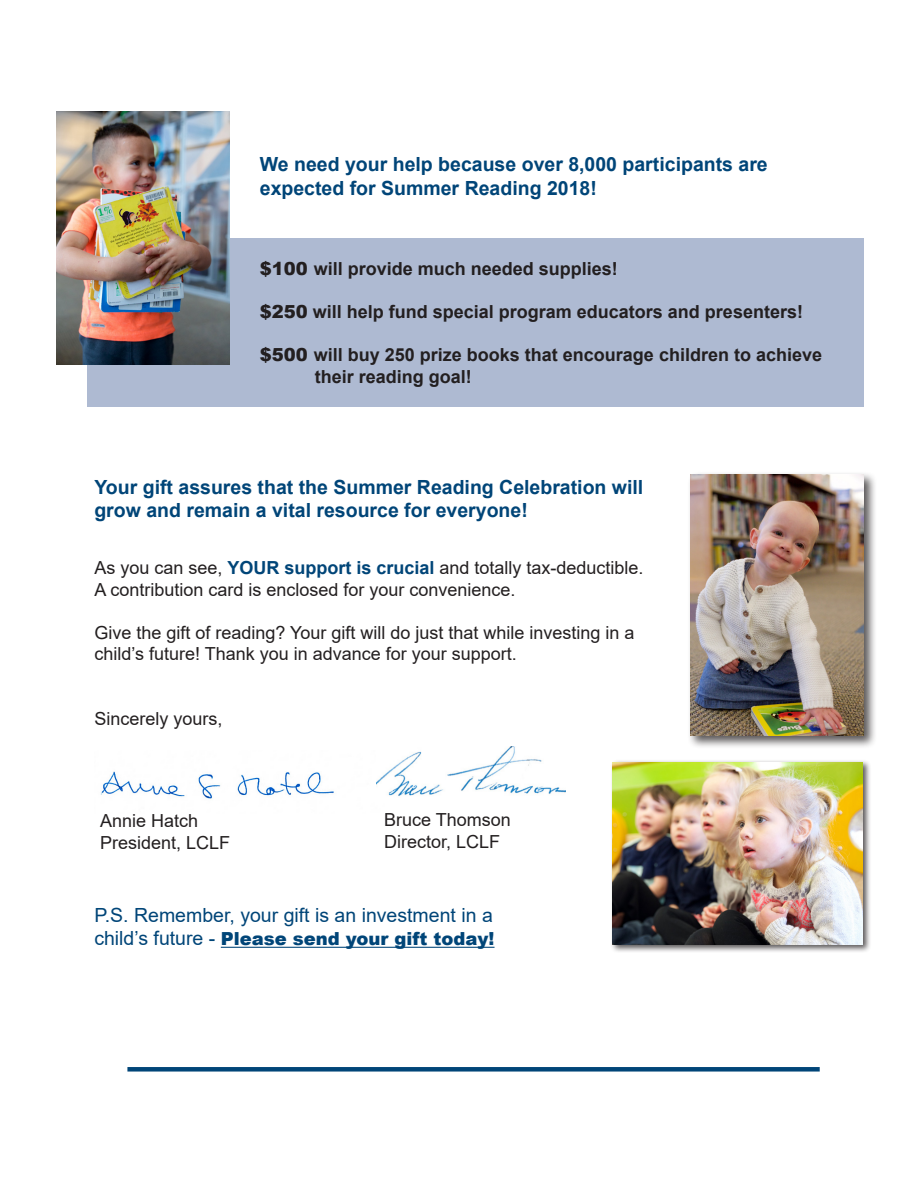
<style>
.page{position:relative;width:918px;height:1188px;background:#fff}
.page>*{position:absolute;margin:0;border:0;box-sizing:border-box;transform-origin:0 0}
.t1{font:700 19.5px/23.4px "Arial";color:#004578}
.t2{font:19.5px "Arial";color:#004578}
.t3{font:18px/21.6px "Arial";color:#231f20}
.t4{font:700 18px/21.6px "Arial";color:#231f20}
.t5{font:900 18px "Arial";color:#004578}
.s1{font-weight:900}
.s2{font-weight:700;color:#004578}
.s3{font-weight:400;font-size:19.5px}
</style>
<div class="page">
<div style="left:87px;top:238px;width:777px;height:168px;background:#aebad2"></div>
<img style="left:56px;top:111px;width:173px;height:253px">
<div style="left:610px;top:759px;width:261px;height:194px;background:#231f20;opacity:.75"></div>
<img style="left:612px;top:762px;width:250px;height:182px">
<div style="left:687px;top:471px;width:190px;height:278px;background:#231f20;opacity:.75"></div>
<img style="left:691px;top:475px;width:173px;height:261px">
<hr style="left:221px;top:947px;width:274px;height:1px;background:#004578">
<div style="left:127px;top:1067px;width:693px;height:5px;background:#004578"></div>
<img style="left:101px;top:771px;width:276px;height:28px">
<img style="left:377px;top:746px;width:189px;height:50px">
<p class="t1" style="left:260px;top:153px;width:509px">We need your help because over 8,000 participants are expected for Summer Reading 2018!</p>
<p class="t4" style="left:260px;top:258px;width:360px"><span class="s1">$100</span> will provide much needed supplies!</p>
<p class="t4" style="left:260px;top:301px;width:545px"><span class="s1">$250</span> will help fund special program educators and presenters!</p>
<p class="t4" style="left:315px;top:345px;width:509px;text-indent:-55px"><span class="s1">$500</span> will buy 250 prize books that encourage children to achieve their reading goal!</p>
<p class="t1" style="left:94px;top:475px;width:551px">Your gift assures that the Summer Reading Celebration will grow and remain a vital resource for everyone!</p>
<p class="t3" style="left:94px;top:557px;width:551px">As you can see, <span class="s2">YOUR support is crucial</span> and totally tax-deductible.</p>
<p class="t3" style="left:94px;top:578px;width:423px">A contribution card is enclosed for your convenience.</p>
<p class="t3" style="left:94px;top:622px;width:542px">Give the gift of reading? Your gift will do just that while investing in a child’s future! Thank you in advance for your support.</p>
<p class="t3" style="left:94px;top:708px;width:130px">Sincerely yours,</p>
<p class="t3" style="left:100px;top:810px;width:100px">Annie Hatch</p>
<p class="t3" style="left:100px;top:831px;width:132px">President, LCLF</p>
<p class="t3" style="left:384px;top:809px;width:128px">Bruce Thomson</p>
<p class="t3" style="left:384px;top:831px;width:118px">Director, LCLF</p>
<p class="t2" style="left:94px;top:901px;width:400px">P.S. Remember, your gift is an investment in a</p>
<p class="t5" style="left:94px;top:926px;width:402px"><span class="s3">child’s future -</span> Please send your gift today!</p>
</div>
